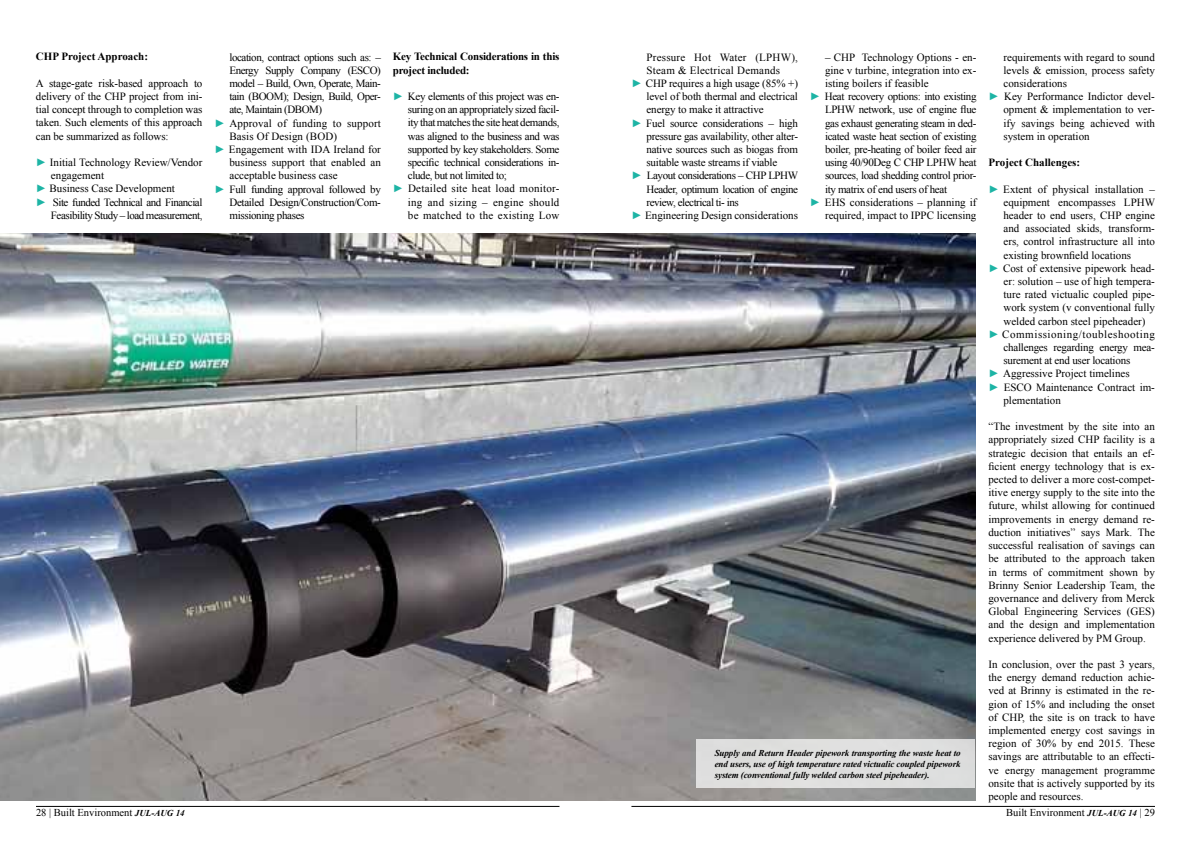
<style>
.page{position:relative;width:1191px;height:842px;background:#fff}
.page>*{position:absolute;margin:0;border:0;box-sizing:border-box;transform-origin:0 0}
.t1{font:11px/13.2px "Times New Roman";color:#000;text-align:justify}
.t2{font:11px "Times New Roman";letter-spacing:-.03em;color:#000}
.t3{font:11px "Times New Roman";letter-spacing:-.04em;color:#000}
.t4{font:11px "Times New Roman";letter-spacing:-.035em;color:#000}
.t5{font:11px "Times New Roman";letter-spacing:-.02em;color:#000}
.t6{font:11px "Times New Roman";letter-spacing:.02em;color:#000}
.t7{font:700 11px/13.2px "Times New Roman";letter-spacing:-.02em;color:#000}
.t8{font:700 11px "Times New Roman";color:#000}
.t9{font:11px "Times New Roman";letter-spacing:.05em;color:#000}
.t10{font:10.5px "Times New Roman";color:#000}
.t11{font:italic 700 9px/10.8px "Times New Roman";letter-spacing:-.01em;color:#000;text-align:justify}
.s1{color:#1db4a5}
.s2{font-weight:700;font-style:italic;font-size:9px}
</style>
<div class="page">
<img style="left:0;top:234px;width:975px;height:567px">
<div style="left:696px;top:739px;width:279px;height:49px;background:#dedfde"></div>
<hr style="left:631px;top:806px;width:524px;height:1px;background:#000">
<hr style="left:36px;top:806px;width:523px;height:1px;background:#000">
<p class="t8" style="left:36px;top:49px;width:114px">CHP Project Approach:</p>
<p class="t1" style="left:36px;top:76px;width:168px">A stage-gate risk-based approach to delivery of the CHP project from ini&shy;tial concept through to completion was taken. Such elements of this approach can be summarized as follows:</p>
<p class="t1" style="left:36px;top:156px;width:168px"><span class="s1">►</span> Initial Technology Review/Vendor</p>
<p class="t1" style="left:51px;top:169px;width:55px">engagement</p>
<p class="t1" style="left:36px;top:182px;width:140px"><span class="s1">►</span> Business Case Development</p>
<p class="t3" style="left:36px;top:195px;width:168px"><span class="s1">►</span> Site funded Technical and Financial</p>
<p class="t3" style="left:51px;top:208px;width:153px">Feasibility Study – load measurement,</p>
<p class="t3" style="left:229px;top:50px;width:153px">location, contract options such as: –</p>
<p class="t3" style="left:229px;top:63px;width:153px">Energy Supply Company (ESCO)</p>
<p class="t3" style="left:229px;top:76px;width:153px">model – Build, Own, Operate, Main-</p>
<p class="t3" style="left:229px;top:89px;width:153px">tain (BOOM); Design, Build, Oper-</p>
<p class="t3" style="left:229px;top:102px;width:94px">ate, Maintain (DBOM)</p>
<p class="t1" style="left:214px;top:116px;width:168px"><span class="s1">►</span> Approval of funding to support</p>
<p class="t1" style="left:229px;top:129px;width:109px">Basis Of Design (BOD)</p>
<p class="t1" style="left:214px;top:143px;width:168px"><span class="s1">►</span> Engagement with IDA Ireland for</p>
<p class="t1" style="left:229px;top:156px;width:153px">business support that enabled an</p>
<p class="t1" style="left:229px;top:169px;width:110px">acceptable business case</p>
<p class="t2" style="left:214px;top:182px;width:168px"><span class="s1">►</span> Full funding approval followed by</p>
<p class="t2" style="left:229px;top:195px;width:153px">Detailed Design/Construction/Com-</p>
<p class="t2" style="left:229px;top:208px;width:77px">missioning phases</p>
<p class="t7" style="left:393px;top:50px;width:168px">Key Technical Considerations in this project included:</p>
<p class="t4" style="left:393px;top:89px;width:168px"><span class="s1">►</span> Key elements of this project was en-</p>
<p class="t4" style="left:408px;top:102px;width:153px">suring on an appropriately sized facil-</p>
<p class="t4" style="left:408px;top:115px;width:153px">ity that matches the site heat demands,</p>
<p class="t4" style="left:408px;top:129px;width:153px">was aligned to the business and was</p>
<p class="t4" style="left:408px;top:142px;width:153px">supported by key stakeholders. Some</p>
<p class="t4" style="left:408px;top:155px;width:153px">specific technical considerations in-</p>
<p class="t4" style="left:408px;top:168px;width:100px">clude, but not limited to;</p>
<p class="t6" style="left:393px;top:181px;width:168px"><span class="s1">►</span> Detailed site heat load monitor-</p>
<p class="t6" style="left:408px;top:195px;width:153px">ing and sizing – engine should</p>
<p class="t6" style="left:408px;top:208px;width:153px">be matched to the existing Low</p>
<p class="t6" style="left:646px;top:50px;width:153px">Pressure Hot Water (LPHW),</p>
<p class="t6" style="left:646px;top:63px;width:135px">Steam &amp; Electrical Demands</p>
<p class="t1" style="left:631px;top:77px;width:168px"><span class="s1">►</span> CHP requires a high usage (85% +)</p>
<p class="t1" style="left:646px;top:90px;width:153px">level of both thermal and electrical</p>
<p class="t1" style="left:646px;top:103px;width:119px">energy to make it attractive</p>
<p class="t5" style="left:631px;top:116px;width:168px"><span class="s1">►</span> Fuel source considerations – high</p>
<p class="t5" style="left:646px;top:129px;width:153px">pressure gas availability, other alter-</p>
<p class="t5" style="left:646px;top:142px;width:153px">native sources such as biogas from</p>
<p class="t5" style="left:646px;top:155px;width:132px">suitable waste streams if viable</p>
<p class="t3" style="left:631px;top:168px;width:168px"><span class="s1">►</span> Layout considerations – CHP LPHW</p>
<p class="t3" style="left:646px;top:182px;width:153px">Header, optimum location of engine</p>
<p class="t3" style="left:646px;top:195px;width:94px">review, electrical ti- ins</p>
<p class="t1" style="left:631px;top:209px;width:168px"><span class="s1">►</span> Engineering Design considerations</p>
<p class="t1" style="left:825px;top:50px;width:153px">– CHP Technology Options - en-</p>
<p class="t1" style="left:825px;top:63px;width:153px">gine v turbine, integration into ex-</p>
<p class="t1" style="left:825px;top:77px;width:105px">isting boilers if feasible</p>
<p class="t2" style="left:810px;top:89px;width:168px"><span class="s1">►</span> Heat recovery options: into existing</p>
<p class="t2" style="left:825px;top:102px;width:153px">LPHW network, use of engine flue</p>
<p class="t2" style="left:825px;top:116px;width:153px">gas exhaust generating steam in ded-</p>
<p class="t2" style="left:825px;top:129px;width:153px">icated waste heat section of existing</p>
<p class="t2" style="left:825px;top:142px;width:153px">boiler, pre-heating of boiler feed air</p>
<p class="t2" style="left:825px;top:155px;width:153px">using 40/90Deg C CHP LPHW heat</p>
<p class="t2" style="left:825px;top:168px;width:153px">sources, load shedding control prior-</p>
<p class="t2" style="left:825px;top:182px;width:124px">ity matrix of end users of heat</p>
<p class="t1" style="left:810px;top:195px;width:168px"><span class="s1">►</span> EHS considerations – planning if</p>
<p class="t1" style="left:825px;top:209px;width:153px">required, impact to IPPC licensing</p>
<p class="t11" style="left:714px;top:747px;width:247px">Supply and Return Header pipework transporting the waste heat to end users, use of high temperature rated victualic coupled pipework system (conventional fully welded carbon steel pipeheader).</p>
<p class="t1" style="left:1003px;top:50px;width:153px">requirements with regard to sound</p>
<p class="t1" style="left:1003px;top:63px;width:153px">levels &amp; emission, process safety</p>
<p class="t1" style="left:1003px;top:77px;width:65px">considerations</p>
<p class="t1" style="left:988px;top:90px;width:168px"><span class="s1">►</span> Key Performance Indictor devel-</p>
<p class="t1" style="left:1003px;top:103px;width:153px">opment &amp; implementation to ver-</p>
<p class="t1" style="left:1003px;top:116px;width:153px">ify savings being achieved with</p>
<p class="t1" style="left:1003px;top:129px;width:88px">system in operation</p>
<p class="t8" style="left:988px;top:155px;width:93px">Project Challenges:</p>
<p class="t1" style="left:988px;top:182px;width:168px"><span class="s1">►</span> Extent of physical installation –</p>
<p class="t1" style="left:1003px;top:195px;width:153px">equipment encompasses LPHW</p>
<p class="t1" style="left:1003px;top:209px;width:153px">header to end users, CHP engine</p>
<p class="t1" style="left:1003px;top:222px;width:153px">and associated skids, transform-</p>
<p class="t1" style="left:1003px;top:235px;width:153px">ers, control infrastructure all into</p>
<p class="t1" style="left:1003px;top:248px;width:129px">existing brownfield locations</p>
<p class="t1" style="left:988px;top:261px;width:168px"><span class="s1">►</span> Cost of extensive pipework head-</p>
<p class="t1" style="left:1003px;top:275px;width:153px">er: solution – use of high tempera-</p>
<p class="t1" style="left:1003px;top:288px;width:153px">ture rated victualic coupled pipe-</p>
<p class="t1" style="left:1003px;top:301px;width:153px">work system (v conventional fully</p>
<p class="t1" style="left:1003px;top:314px;width:144px">welded carbon steel pipeheader)</p>
<p class="t9" style="left:988px;top:327px;width:168px"><span class="s1">►</span> Commissioning/toubleshooting</p>
<p class="t5" style="left:1003px;top:340px;width:153px">challenges regarding energy mea-</p>
<p class="t5" style="left:1003px;top:353px;width:128px">surement at end user locations</p>
<p class="t1" style="left:988px;top:367px;width:143px"><span class="s1">►</span> Aggressive Project timelines</p>
<p class="t1" style="left:988px;top:380px;width:168px"><span class="s1">►</span> ESCO Maintenance Contract im-</p>
<p class="t1" style="left:1003px;top:393px;width:59px">plementation</p>
<p class="t1" style="left:988px;top:420px;width:168px">“The investment by the site into an appropriately sized CHP facility is a strategic decision that entails an ef&shy;ficient energy technology that is ex&shy;pected to deliver a more cost-compet&shy;itive energy supply to the site into the future, whilst allowing for continued improvements in energy demand re&shy;duction initiatives” says Mark. The successful realisation of savings can be attributed to the approach taken in terms of commitment shown by Brinny Senior Leadership Team, the governance and delivery from Merck Global Engineering Services (GES) and the design and implementation experience delivered by PM Group.</p>
<p class="t1" style="left:988px;top:657px;width:168px">In conclusion, over the past 3 years, the energy demand reduction achie&shy;ved at Brinny is estimated in the re&shy;gion of 15% and including the onset of CHP, the site is on track to have implemented energy cost savings in region of 30% by end 2015. These savings are attributable to an effecti&shy;ve energy management programme onsite that is actively supported by its people and resources.</p>
<p class="t10" style="left:36px;top:805px;width:150px">28 | Built Environment <span class="s2">JUL-AUG 14</span></p>
<p class="t10" style="left:1006px;top:805px;width:150px">Built Environment <span class="s2">JUL-AUG 14</span> | 29</p>
</div>
